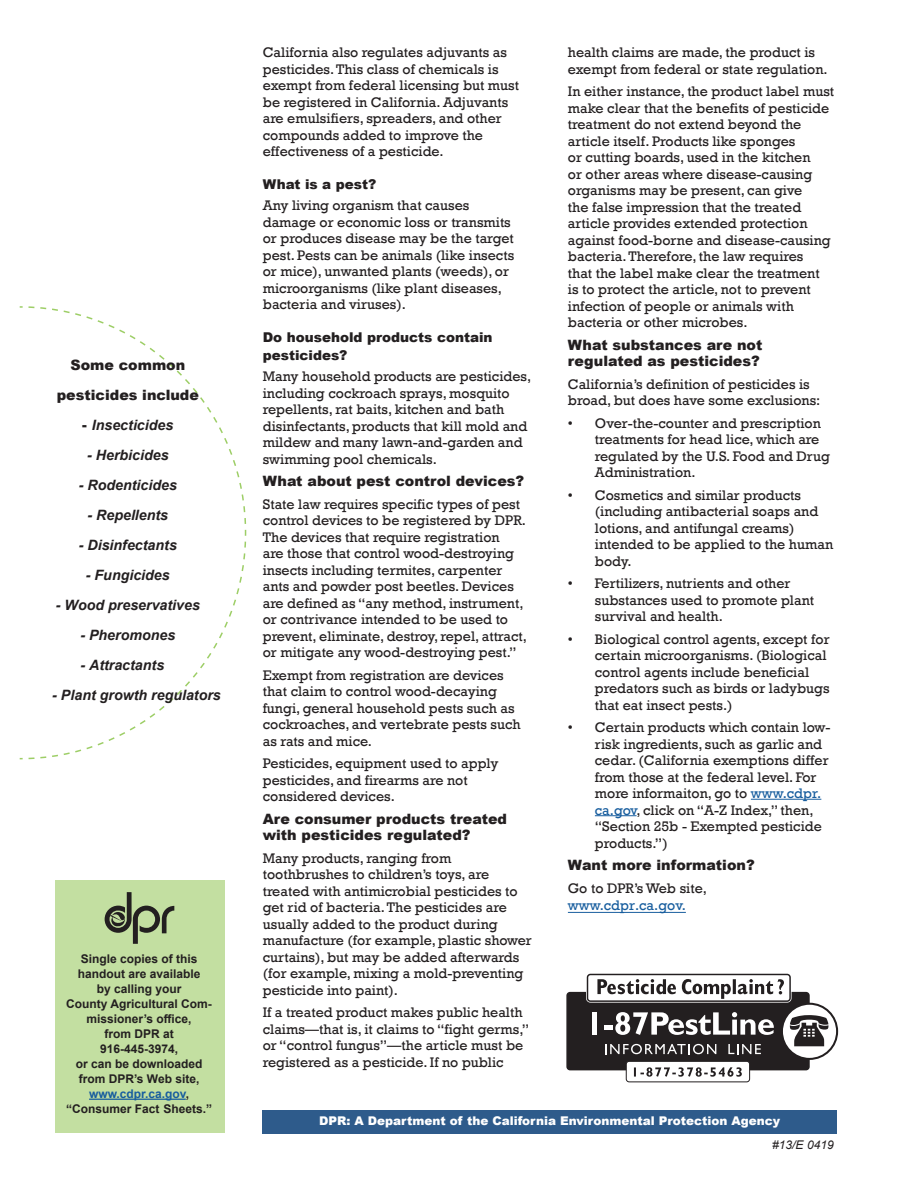
<style>
.page{position:relative;width:918px;height:1188px;background:#fff}
.page>*{position:absolute;margin:0;border:0;box-sizing:border-box;transform-origin:0 0}
.t1{font:14.25px/16.5px "Rockwell";color:#231f20}
.t2{font:900 14.25px/16.5px "Arial";color:#231f20}
.t3{font:italic 700 14.25px "Arial";color:#231f20}
.t4{font:900 13.5px/18px "Arial";color:#231f20}
.t5{font:700 12px/15px "Arial";color:#231f20;text-align:center}
.t6{font:900 12px "Arial";color:#fff}
.t7{font:700 12px "Arial";color:#175d9e}
.t8{font:italic 12px "Arial";color:#231f20}
.s1{font-weight:900;font-style:normal}
.s2{font-style:inherit}
.s3{color:#231f20}
.s4{color:#175d9e}
</style>
<div class="page">
<svg style="left:19px;top:306px;width:228px;height:454px"></svg>
<div style="left:55px;top:880px;width:170px;height:253px;background:#c3dfa1"></div>
<hr style="left:89px;top:1099px;width:97px;height:1px;background:#175d9e">
<hr style="left:751px;top:799px;width:70px;height:1px;background:#175d9e">
<hr style="left:595px;top:815px;width:42px;height:1px;background:#175d9e">
<div style="left:567px;top:993px;width:242px;height:77px;background:#231f20;border-radius:3px"></div>
<div style="left:566px;top:992px;width:244px;height:78px;border:1px solid #231f20;border-radius:3px"></div>
<div style="left:586px;top:973px;width:206px;height:30px;border:3px solid #fff;border-radius:3px"></div>
<div style="left:588px;top:974px;width:202px;height:27px;background:#fff;border-radius:3px"></div>
<div style="left:587px;top:974px;width:204px;height:28px;border:1px solid #231f20;border-radius:3px"></div>
<div style="left:592px;top:1012px;width:5px;height:23px;background:#fff"></div>
<svg style="left:605px;top:1012px;width:169px;height:23px"></svg>
<svg style="left:605px;top:1044px;width:111px;height:10px"></svg>
<svg style="left:728px;top:1044px;width:33px;height:10px"></svg>
<svg style="left:782px;top:1004px;width:55px;height:55px"></svg>
<div style="left:781px;top:1003px;width:57px;height:57px;border:2px solid #231f20;border-radius:50%"></div>
<svg style="left:790px;top:1015px;width:38px;height:31px"></svg>
<div style="left:626px;top:1061px;width:124px;height:21px;background:#fff;border-radius:3px"></div>
<div style="left:626px;top:1061px;width:124px;height:21px;border:1px solid #231f20;border-radius:3px"></div>
<svg style="left:634px;top:1067px;width:108px;height:10px"></svg>
<svg style="left:597px;top:979px;width:79px;height:15px"></svg>
<svg style="left:682px;top:979px;width:49px;height:20px"></svg>
<hr style="left:733px;top:979px;width:3px;height:15px;background:#231f20">
<svg style="left:738px;top:979px;width:46px;height:15px"></svg>
<div style="left:263px;top:1111px;width:574px;height:23px;background:#2e5b8b"></div>
<svg style="left:105px;top:892px;width:69px;height:52px"></svg>
<hr style="left:568px;top:912px;width:118px;height:1px;background:#175d9e">
<h2 class="t2" style="left:57px;top:350px;width:144px;line-height:30px;text-align:center">Some common pesticides include</h2>
<p class="t3" style="left:82px;top:416px;width:93px"><span class="s1">-</span> Insecticides</p>
<p class="t3" style="left:87px;top:446px;width:83px">- Herbicides</p>
<p class="t3" style="left:79px;top:476px;width:100px">- Rodenticides</p>
<p class="t3" style="left:87px;top:506px;width:82px">- Repellents</p>
<p class="t3" style="left:79px;top:536px;width:100px">- Disinfectants</p>
<p class="t3" style="left:86px;top:566px;width:85px">- Fungicides</p>
<p class="t3" style="left:56px;top:596px;width:146px">- Wood preservatives</p>
<p class="t3" style="left:80px;top:626px;width:97px">- Pheromones</p>
<p class="t3" style="left:80px;top:656px;width:85px">- Attractants</p>
<p class="t3" style="left:52px;top:686px;width:170px"><span class="s2">-</span> Plant growth regulators</p>
<p class="t5" style="left:66px;top:951px;width:147px">Single copies of this handout are available<br>by calling your<br>County Agricultural Com&shy;missioner’s office,<br>from DPR at<br>916-445-3974,<br>or can be downloaded from DPR’s Web site,</p>
<p class="t7" style="left:89px;top:1085px;width:102px">www.cdpr.ca.gov<span class="s3">,</span></p>
<p class="t5" style="left:66px;top:1101px;width:148px">“Consumer Fact Sheets.”</p>
<p class="t1" style="left:263px;top:44px;width:258px">California also regulates adjuvants as pesticides. This class of chemicals is exempt from federal licensing but must be registered in California. Adjuvants are emulsifiers, spreaders, and other compounds added to improve the effectiveness of a pesticide.</p>
<h2 class="t4" style="left:263px;top:175px;width:115px">What is a pest?</h2>
<p class="t1" style="left:263px;top:197px;width:253px">Any living organism that causes damage or economic loss or transmits or produces disease may be the target pest. Pests can be animals (like insects or mice), unwanted plants (weeds), or microorganisms (like plant diseases, bacteria and viruses).</p>
<h2 class="t4" style="left:263px;top:328px;width:231px">Do household products contain pesticides?</h2>
<p class="t1" style="left:263px;top:368px;width:270px">Many household products are pesticides, including cockroach sprays, mosquito repellents, rat baits, kitchen and bath disinfectants, products that kill mold and mildew and many lawn-and-garden and swimming pool chemicals.</p>
<h2 class="t2" style="left:263px;top:472px;width:263px">What about pest control devices?</h2>
<p class="t1" style="left:263px;top:496px;width:266px">State law requires specific types of pest control devices to be registered by DPR.<br>The devices that require registration<br>are those that control wood-destroying insects including termites, carpenter ants and powder post beetles. Devices are defined as “any method, instrument, or contrivance intended to be used to prevent, eliminate, destroy, repel, attract, or mitigate any wood-destroying pest.”</p>
<p class="t1" style="left:263px;top:667px;width:259px">Exempt from registration are devices that claim to control wood-decaying fungi, general household pests such as cockroaches, and vertebrate pests such as rats and mice.</p>
<p class="t1" style="left:263px;top:755px;width:237px">Pesticides, equipment used to apply pesticides, and firearms are not considered devices.</p>
<h2 class="t2" style="left:263px;top:810px;width:246px">Are consumer products treated with pesticides regulated?</h2>
<p class="t1" style="left:263px;top:850px;width:271px">Many products, ranging from toothbrushes to children’s toys, are treated with antimicrobial pesticides to get rid of bacteria. The pesticides are usually added to the product during manufacture (for example, plastic shower curtains), but may be added afterwards (for example, mixing a mold-preventing pesticide into paint).</p>
<p class="t1" style="left:263px;top:1004px;width:268px">If a treated product makes public health claims—that is, it claims to “fight germs,” or “control fungus”—the article must be registered as a pesticide. If no public</p>
<p class="t1" style="left:568px;top:44px;width:261px">health claims are made, the product is exempt from federal or state regulation.</p>
<p class="t1" style="left:568px;top:83px;width:268px">In either instance, the product label must make clear that the benefits of pesticide treatment do not extend beyond the article itself. Products like sponges<br>or cutting boards, used in the kitchen<br>or other areas where disease-causing organisms may be present, can give<br>the false impression that the treated article provides extended protection against food-borne and disease-causing bacteria. Therefore, the law requires<br>that the label make clear the treatment<br>is to protect the article, not to prevent infection of people or animals with bacteria or other microbes.</p>
<h2 class="t2" style="left:568px;top:336px;width:196px">What substances are not regulated as pesticides?</h2>
<p class="t1" style="left:568px;top:376px;width:254px">California’s definition of pesticides is broad, but does have some exclusions:</p>
<p class="t1" style="left:568px;top:415px;width:7px">•</p>
<p class="t1" style="left:595px;top:415px;width:237px">Over-the-counter and prescription treatments for head lice, which are regulated by the U.S. Food and Drug<br>Administration.</p>
<p class="t1" style="left:595px;top:487px;width:240px;text-indent:-27px">• Cosmetics and similar products (including antibacterial soaps and lotions, and antifungal creams) intended to be applied to the human body.</p>
<p class="t1" style="left:568px;top:575px;width:7px">•</p>
<p class="t1" style="left:595px;top:575px;width:221px">Fertilizers, nutrients and other substances used to promote plant survival and health.</p>
<p class="t1" style="left:595px;top:631px;width:236px;text-indent:-27px">• Biological control agents, except for certain microorganisms. (Biological control agents include beneficial predators such as birds or ladybugs that eat insect pests.)</p>
<p class="t1" style="left:595px;top:719px;width:237px;text-indent:-27px">• Certain products which contain low&shy;risk ingredients, such as garlic and cedar. (California exemptions differ from those at the federal level. For more informaiton, go to <span class="s4">www.cdpr. ca.gov</span>, click on “A-Z Index,” then, “Section 25b - Exempted pesticide products.”)</p>
<h2 class="t2" style="left:568px;top:856px;width:188px">Want more information?</h2>
<p class="t1" style="left:568px;top:880px;width:141px;line-height:17.1px">Go to DPR’s Web site, <span class="s4">www.cdpr.ca.gov.</span></p>
<p class="t6" style="left:319px;top:1112px;width:462px">DPR: A Department of the California Environmental Protection Agency</p>
<p class="t8" style="left:772px;top:1137px;width:63px">#13/E 0419</p>
</div>
